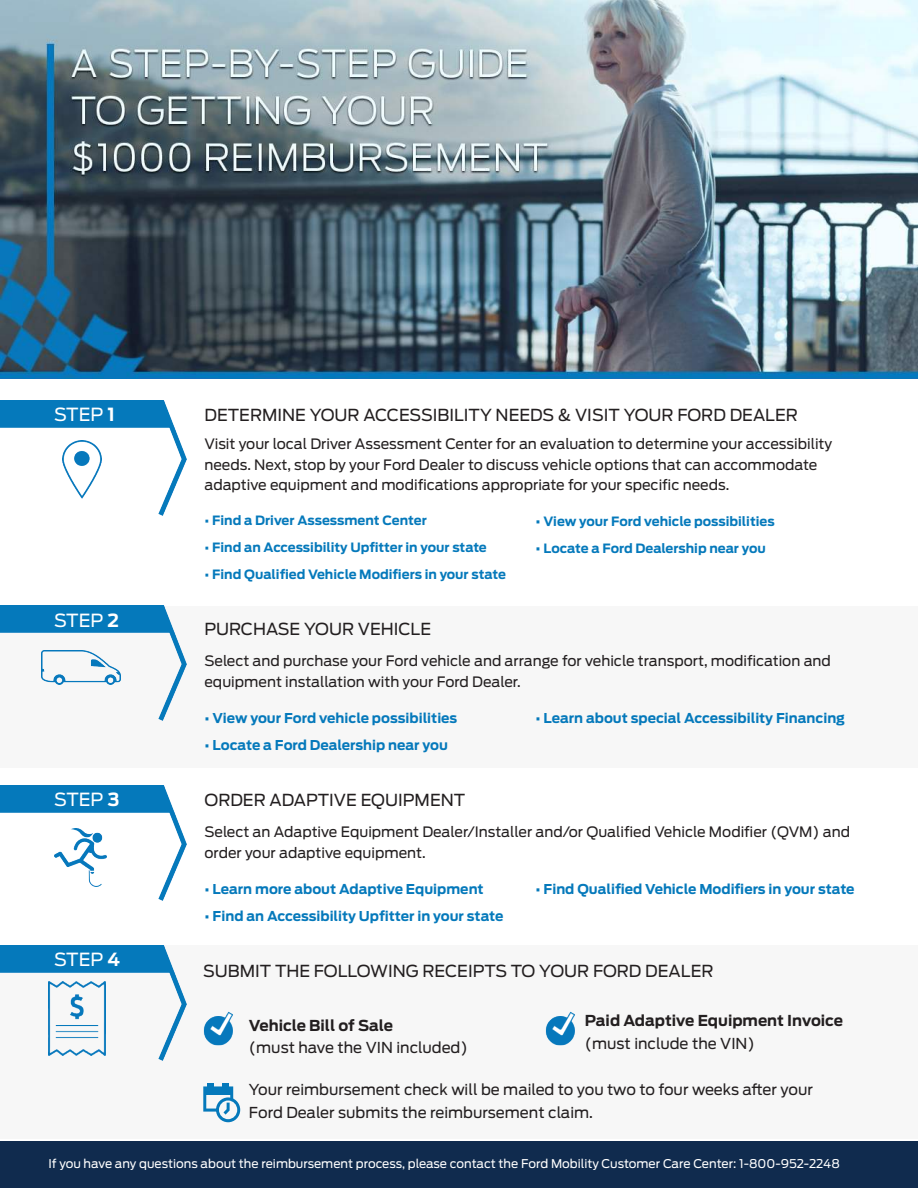
<style>
.page{position:relative;width:918px;height:1188px;background:#fff}
.page>*{position:absolute;margin:0;border:0;box-sizing:border-box;transform-origin:0 0}
.t1{font:18px "Ford Antenna";color:#fff}
.t2{font:16.5px "Ford Antenna";color:#231f20}
.t3{font:15px/22.5px "Ford Antenna";color:#231f20}
.t4{font:700 15px "Ford Antenna";color:#231f20}
.t5{font:14.25px/20.4px "Ford Antenna";color:#231f20}
.t6{font:700 13.5px "Ford Antenna";color:#0579bb}
.t7{font:700 12.75px "Ford Antenna";color:#0579bb}
.t8{font:12px "Ford Antenna";color:#fff}
.s1{font-weight:700}
.s2{font-size:13.5px}
</style>
<div class="page">
<div style="left:0;top:1142px;width:918px;height:46px;background:#102b4e"></div>
<div style="left:0;top:945px;width:918px;height:193px;background:#f7f7f7"></div>
<img style="left:0;top:0;width:918px;height:379px">
<img style="left:203px;top:1011px;width:30px;height:35px">
<img style="left:545px;top:1011px;width:30px;height:35px">
<div style="left:0;top:606px;width:918px;height:162px;background:#f7f7f7"></div>
<img style="left:0;top:400px;width:187px;height:115px">
<img style="left:0;top:606px;width:187px;height:115px">
<img style="left:0;top:786px;width:187px;height:115px">
<img style="left:0;top:946px;width:187px;height:115px">
<img style="left:62px;top:440px;width:39px;height:59px">
<img style="left:42px;top:650px;width:78px;height:35px">
<img style="left:54px;top:829px;width:52px;height:57px">
<img style="left:48px;top:982px;width:58px;height:74px">
<div style="left:207px;top:1083px;width:7px;height:9px;background:#0579bb"></div>
<div style="left:222px;top:1083px;width:7px;height:9px;background:#0579bb"></div>
<svg style="left:203px;top:1086px;width:37px;height:36px"></svg>
<p class="t1" style="left:54px;top:399px;width:62px">STEP <span class="s1">1</span></p>
<p class="t1" style="left:54px;top:605px;width:67px">STEP <span class="s1">2</span></p>
<p class="t1" style="left:54px;top:784px;width:67px">STEP <span class="s1">3</span></p>
<p class="t1" style="left:54px;top:944px;width:68px">STEP <span class="s1">4</span></p>
<p class="t2" style="left:205px;top:401px;width:595px">DETERMINE YOUR ACCESSIBILITY NEEDS &amp; VISIT YOUR FORD DEALER</p>
<p class="t5" style="left:205px;top:432px;width:629px">Visit your local Driver Assessment Center for an evaluation to determine your accessibility needs. Next, stop by your Ford Dealer to discuss vehicle options that can accommodate adaptive equipment and modifications appropriate for your specific needs.</p>
<p class="t7" style="left:205px;top:509px;width:224px">• Find a Driver Assessment Center</p>
<p class="t7" style="left:205px;top:536px;width:284px">• Find an Accessibility Upfitter in your state</p>
<p class="t7" style="left:205px;top:563px;width:303px">• Find Qualified Vehicle Modifiers in your state</p>
<p class="t2" style="left:205px;top:615px;width:228px">PURCHASE YOUR VEHICLE</p>
<p class="t7" style="left:535px;top:510px;width:241px"><span class="s2">•</span> View your Ford vehicle possibilities</p>
<p class="t7" style="left:535px;top:537px;width:232px"><span class="s2">•</span> Locate a Ford Dealership near you</p>
<p class="t5" style="left:205px;top:649px;width:628px">Select and purchase your Ford vehicle and arrange for vehicle transport, modification and equipment installation with your Ford Dealer.</p>
<p class="t6" style="left:205px;top:706px;width:254px">• View your Ford vehicle possibilities</p>
<p class="t6" style="left:205px;top:733px;width:245px">• Locate a Ford Dealership near you</p>
<p class="t2" style="left:205px;top:786px;width:262px">ORDER ADAPTIVE EQUIPMENT</p>
<p class="t6" style="left:535px;top:706px;width:311px">• Learn about special Accessibility Financing</p>
<p class="t5" style="left:205px;top:820px;width:647px">Select an Adaptive Equipment Dealer/Installer and/or Qualified Vehicle Modifier (QVM) and order your adaptive equipment.</p>
<p class="t6" style="left:205px;top:877px;width:281px">• Learn more about Adaptive Equipment</p>
<p class="t6" style="left:205px;top:904px;width:300px">• Find an Accessibility Upfitter in your state</p>
<p class="t6" style="left:535px;top:877px;width:321px">• Find Qualified Vehicle Modifiers in your state</p>
<p class="t2" style="left:203px;top:957px;width:512px">SUBMIT THE FOLLOWING RECEIPTS TO YOUR FORD DEALER</p>
<p class="t4" style="left:249px;top:1012px;width:146px">Vehicle Bill of Sale</p>
<p class="t3" style="left:249px;top:1035px;width:220px">(must have the VIN included)</p>
<p class="t4" style="left:585px;top:1007px;width:260px">Paid Adaptive Equipment Invoice</p>
<p class="t3" style="left:585px;top:1030px;width:171px">(must include the VIN)</p>
<p class="t3" style="left:249px;top:1077px;width:566px">Your reimbursement check will be mailed to you two to four weeks after your<br>Ford Dealer submits the reimbursement claim.</p>
<p class="t8" style="left:48px;top:1153px;width:793px">If you have any questions about the reimbursement process, please contact the Ford Mobility Customer Care Center: 1-800-952-2248</p>
</div>
